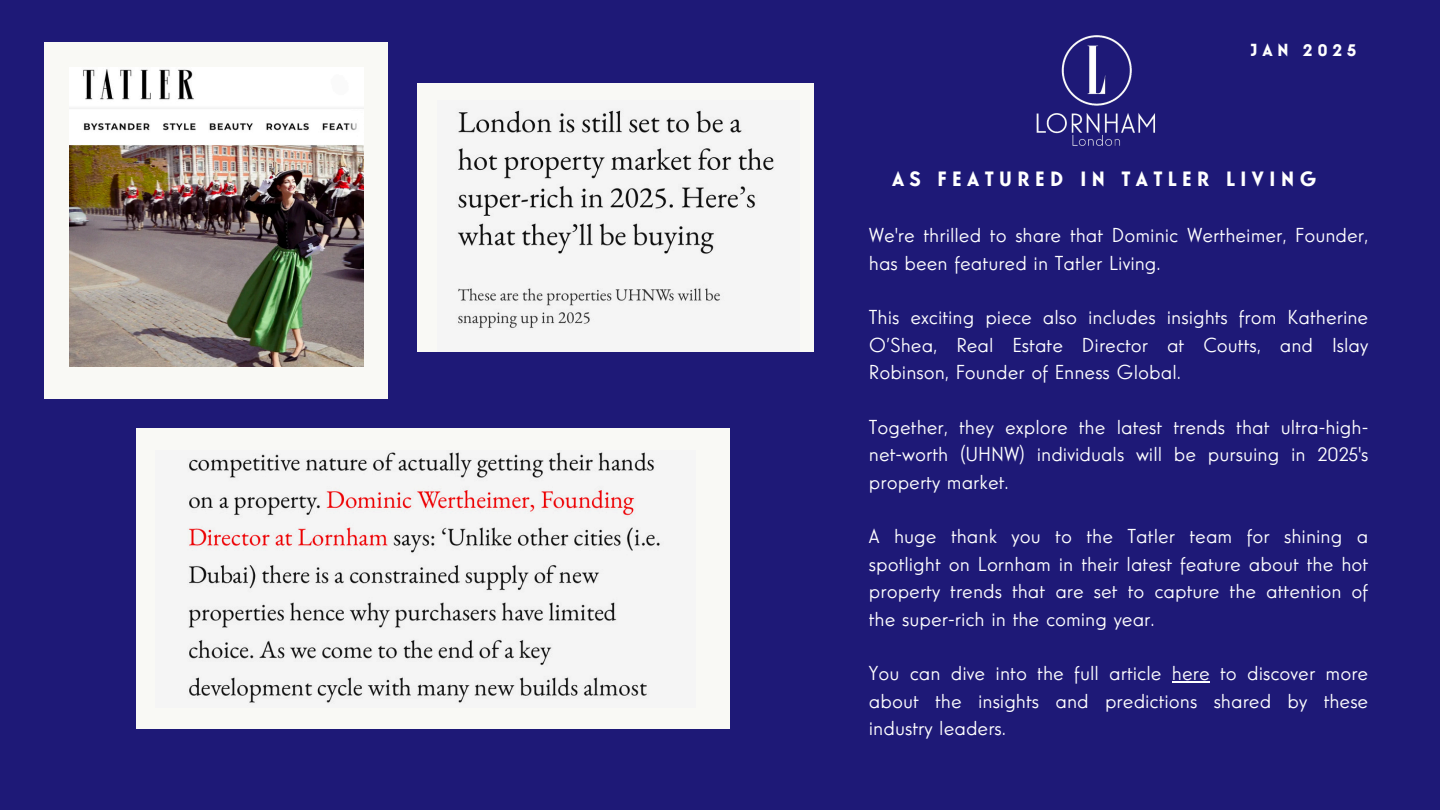
<style>
.page{position:relative;width:1440px;height:810px;background:#1e1977}
.page>*{position:absolute;margin:0;border:0;box-sizing:border-box;transform-origin:0 0}
.t1{font:20.1px "Windlesham Pro Regular 4";letter-spacing:.28em;color:#fff}
.t2{font:19.6px/27.4px "Windlesham Pro Regular 5";color:#fff;text-align:justify}
.t3{font:17px "Windlesham Pro Regular 4";letter-spacing:.28em;color:#fff}
</style>
<div class="page">
<div style="left:136px;top:429px;width:594px;height:300px;background:#f9f9f5"></div>
<div style="left:417px;top:83px;width:397px;height:268px;background:#f9f9f5"></div>
<div style="left:44px;top:42px;width:344px;height:356px;background:#f9f9f5"></div>
<img style="left:69px;top:69px;width:294px;height:297px">
<img style="left:457px;top:110px;width:317px;height:219px">
<img style="left:188px;top:452px;width:472px;height:251px">
<hr style="left:1172px;top:682px;width:38px;height:1px;background:#fff">
<img style="left:1036px;top:35px;width:120px;height:111px">
<p class="t3" style="left:1251px;top:43px;width:107px">JAN 2025</p>
<p class="t1" style="left:892px;top:170px;width:426px">AS FEATURED IN TATLER LIVING</p>
<p class="t2" style="left:869px;top:223px;width:501px">We're thrilled to share that Dominic Wertheimer, Founder, has been featured in Tatler Living.</p>
<p class="t2" style="left:869px;top:305px;width:501px">This exciting piece also includes insights from Katherine O’Shea, Real Estate Director at Coutts, and Islay Robinson, Founder of Enness Global.</p>
<p class="t2" style="left:869px;top:415px;width:501px">Together, they explore the latest trends that ultra-high&shy;net-worth (UHNW) individuals will be pursuing in 2025's property market.</p>
<h1 class="t2" style="left:869px;top:524px;width:501px">A huge thank you to the Tatler team for shining a spotlight on Lornham in their latest feature about the hot property trends that are set to capture the attention of the super-rich in the coming year.</h1>
<h2 class="t2" style="left:869px;top:661px;width:501px">You can dive into the full article here to discover more about the insights and predictions shared by these industry leaders.</h2>
</div>
